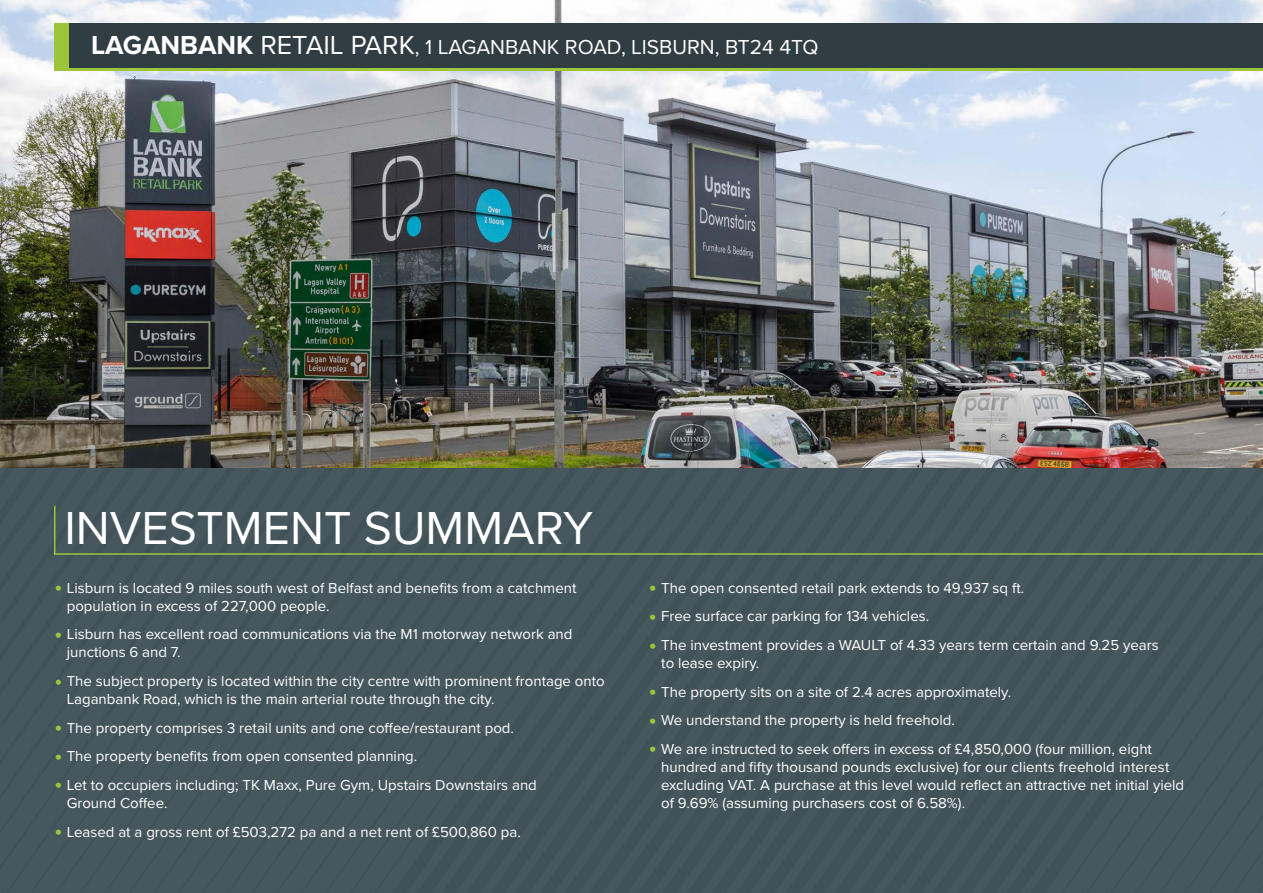
<style>
.page{position:relative;width:1263px;height:893px;background:#fff}
.page>*{position:absolute;margin:0;border:0;box-sizing:border-box;transform-origin:0 0}
.t1{font:48px "Proxima Nova";color:#fff}
.t2{font:21px "Proxima Nova";color:#fff}
.t3{font:15px/18px "Proxima Nova";color:#fff}
.s1{font-weight:700;font-size:27px}
.s2{font-size:27px}
.s3{font-size:24px;color:#9dc53c}
</style>
<div class="page">
<div style="left:0;top:468px;width:1263px;height:425px;background:#46575e"></div>
<img style="left:0;top:0;width:1263px;height:468px">
<hr style="left:54px;top:68px;width:1209px;height:3px;background:#9dc53c">
<div style="left:68px;top:23px;width:1195px;height:45px;background:#303d43"></div>
<div style="left:54px;top:23px;width:14px;height:48px;background:#9dc53c"></div>
<hr style="left:54px;top:553px;width:1209px;height:2px;background:#9dc53c">
<hr style="left:54px;top:506px;width:2px;height:49px;background:#9dc53c">
<h2 class="t2" style="left:91px;top:34px;width:729px"><span class="s1">LAGANBANK</span> <span class="s2">RETAIL PARK</span>, 1 LAGANBANK ROAD, LISBURN, BT24 4TQ</h2>
<h1 class="t1" style="left:64px;top:499px;width:530px">INVESTMENT SUMMARY</h1>
<p class="t3" style="left:67px;top:579px;width:511px;text-indent:-13px"><span class="s3">•</span> Lisburn is located 9 miles south west of Belfast and benefits from a catchment population in excess of 227,000 people.</p>
<p class="t3" style="left:67px;top:626px;width:507px;text-indent:-13px"><span class="s3">•</span> Lisburn has excellent road communications via the M1 motorway network and junctions 6 and 7.</p>
<p class="t3" style="left:67px;top:672px;width:539px;text-indent:-13px"><span class="s3">•</span> The subject property is located within the city centre with prominent frontage onto<br>Laganbank Road, which is the main arterial route through the city.</p>
<p class="t3" style="left:54px;top:719px;width:461px"><span class="s3">•</span> The property comprises 3 retail units and one coffee/restaurant pod.</p>
<p class="t3" style="left:54px;top:748px;width:365px"><span class="s3">•</span> The property benefits from open consented planning.</p>
<p class="t3" style="left:67px;top:776px;width:472px;text-indent:-13px"><span class="s3">•</span> Let to occupiers including; TK Maxx, Pure Gym, Upstairs Downstairs and<br>Ground Coffee.</p>
<p class="t3" style="left:54px;top:823px;width:468px"><span class="s3">•</span> Leased at a gross rent of £503,272 pa and a net rent of £500,860 pa.</p>
<p class="t3" style="left:648px;top:579px;width:377px"><span class="s3">•</span> The open consented retail park extends to 49,937 sq ft.</p>
<p class="t3" style="left:648px;top:608px;width:282px"><span class="s3">•</span> Free surface car parking for 134 vehicles.</p>
<p class="t3" style="left:661px;top:636px;width:499px;text-indent:-13px"><span class="s3">•</span> The investment provides a WAULT of 4.33 years term certain and 9.25 years to lease expiry.</p>
<p class="t3" style="left:648px;top:683px;width:364px"><span class="s3">•</span> The property sits on a site of 2.4 acres approximately.</p>
<p class="t3" style="left:648px;top:712px;width:308px"><span class="s3">•</span> We understand the property is held freehold.</p>
<p class="t3" style="left:661px;top:740px;width:524px;text-indent:-13px"><span class="s3">•</span> We are instructed to seek offers in excess of £4,850,000 (four million, eight hundred and fifty thousand pounds exclusive) for our clients freehold interest excluding VAT. A purchase at this level would reflect an attractive net initial yield of 9.69% (assuming purchasers cost of 6.58%).</p>
</div>
